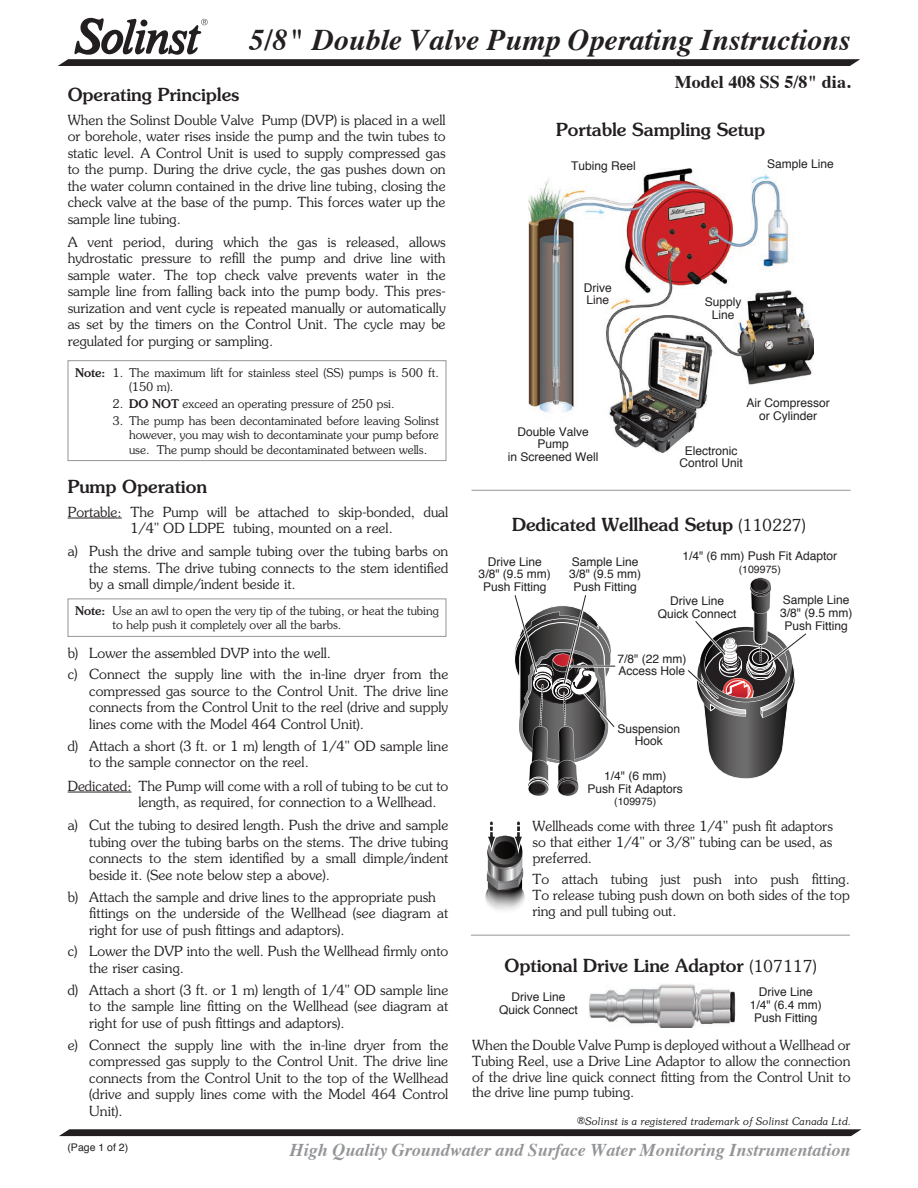
<style>
.page{position:relative;width:918px;height:1188px;background:#fff}
.page>*{position:absolute;margin:0;border:0;box-sizing:border-box;transform-origin:0 0}
.t1{font:italic 700 30px "Times";color:#231f20}
.Subtitle{font:500 18px "Souvenir Std";color:#231f20}
.t2{font:italic 700 18px "Times";color:#939598}
.t3{font:700 18px "Times";color:#231f20}
.Numbered_Paragraph{font:300 13.95px/16.5px "Souvenir Std";color:#231f20;text-align:justify}
.BOdy{font:300 13.95px/16.5px "Souvenir Std";color:#231f20;text-align:justify}
.Body{font:300 13.95px/15.8px "Souvenir Std";color:#231f20;text-align:justify}
.Figure_Text_Justify{font:12px/12.8px "Helvetica";color:#231f20;text-align:center}
.Notes_Text{font:300 12px/14.2px "Souvenir Std";color:#231f20}
.BOdy-2{font:italic 300 10.5px "Souvenir Std";color:#231f20}
.Figure_Text_Justify-2{font:10.5px "Helvetica";color:#231f20}
.s1{font-weight:500}
.s2{font-weight:300;font-size:16.5px}
.s3{font-size:9.75px}
</style>
<div class="page">
<svg style="left:59px;top:1129px;width:803px;height:7px;background:#2e2b2c"></svg>
<svg style="left:58px;top:18px;width:802px;height:48px"></svg>
<img style="left:528px;top:168px;width:286px;height:285px">
<div style="left:68px;top:360px;width:378px;height:101px;border:1px solid #939598"></div>
<svg style="left:514px;top:595px;width:101px;height:201px"></svg>
<svg style="left:687px;top:578px;width:120px;height:201px"></svg>
<hr style="left:68px;top:518px;width:54px;height:1px;background:#231f20">
<img style="left:588px;top:984px;width:148px;height:44px">
<svg style="left:485px;top:823px;width:40px;height:87px"></svg>
<hr style="left:472px;top:490px;width:378px;height:1px;background:#939598">
<div style="left:68px;top:599px;width:378px;height:38px;border:1px solid #939598"></div>
<hr style="left:68px;top:792px;width:64px;height:1px;background:#231f20">
<hr style="left:471px;top:935px;width:379px;height:1px;background:#939598">
<h1 class="t1" style="left:250px;top:11px;width:602px">5/8" Double Valve Pump Operating Instructions</h1>
<p class="Subtitle" style="left:68px;top:84px;width:173px">Operating Principles</p>
<p class="BOdy" style="left:68px;top:111px;width:380px">When the Solinst Double Valve Pump (DVP) is placed in a well or borehole, water rises inside the pump and the twin tubes to static level. A Control Unit is used to supply compressed gas to the pump. During the drive cycle, the gas pushes down on the water column contained in the drive line tubing, closing the check valve at the base of the pump. This forces water up the sample line tubing.</p>
<p class="BOdy" style="left:68px;top:233px;width:380px">A vent period, during which the gas is released, allows hydrostatic pressure to refill the pump and drive line with sample water. The top check valve prevents water in the sample line from falling back into the pump body. This pres&shy;surization and vent cycle is repeated manually or automatically as set by the timers on the Control Unit. The cycle may be regulated for purging or sampling.</p>
<p class="Notes_Text" style="left:129px;top:365px;width:311px;text-indent:-54px"><span class="s1">Note:</span> 1. The maximum lift for stainless steel (SS) pumps is 500 ft. (150 m).</p>
<p class="Notes_Text" style="left:113px;top:397px;width:284px">2. <span class="s1">DO NOT</span> exceed an operating pressure of 250 psi.</p>
<p class="Notes_Text" style="left:129px;top:414px;width:311px;text-align:justify;text-indent:-16px">3. The pump has been decontaminated before leaving Solinst however, you may wish to decontaminate your pump before use. The pump should be decontaminated between wells.</p>
<p class="Subtitle" style="left:68px;top:476px;width:141px">Pump Operation</p>
<p class="BOdy" style="left:68px;top:503px;width:382px;text-align:center">Portable: The Pump will be attached to skip-bonded, dual<br>1/4" OD LDPE tubing, mounted on a reel.</p>
<p class="Numbered_Paragraph" style="left:89px;top:543px;width:361px;text-indent:-22px">a) Push the drive and sample tubing over the tubing barbs on the stems. The drive tubing connects to the stem identified by a small dimple/indent beside it.</p>
<p class="Notes_Text" style="left:113px;top:604px;width:328px;text-indent:-38px"><span class="s1">Note:</span> Use an awl to open the very tip of the tubing, or heat the tubing to help push it completely over all the barbs.</p>
<p class="Numbered_Paragraph" style="left:68px;top:644px;width:265px">b) Lower the assembled DVP into the well.</p>
<p class="Numbered_Paragraph" style="left:89px;top:666px;width:361px;text-indent:-22px">c) Connect the supply line with the in-line dryer from the compressed gas source to the Control Unit. The drive line connects from the Control Unit to the reel (drive and supply lines come with the Model 464 Control Unit).</p>
<p class="Numbered_Paragraph" style="left:89px;top:738px;width:361px;text-indent:-22px">d) Attach a short (3 ft. or 1 m) length of 1/4" OD sample line to the sample connector on the reel.</p>
<p class="BOdy" style="left:138px;top:777px;width:311px;text-indent:-71px">Dedicated: The Pump will come with a roll of tubing to be cut to length, as required, for connection to a Wellhead.</p>
<p class="Numbered_Paragraph" style="left:89px;top:817px;width:361px;text-indent:-22px">a) Cut the tubing to desired length. Push the drive and sample tubing over the tubing barbs on the stems. The drive tubing connects to the stem identified by a small dimple/indent beside it. (See note below step a above).</p>
<p class="Numbered_Paragraph" style="left:89px;top:888px;width:361px;text-align:left;text-indent:-22px">b) Attach the sample and drive lines to the appropriate push fittings on the underside of the Wellhead (see diagram at right for use of push fittings and adaptors).</p>
<p class="Numbered_Paragraph" style="left:89px;top:943px;width:361px;text-indent:-22px">c) Lower the DVP into the well. Push the Wellhead firmly onto the riser casing.</p>
<p class="Numbered_Paragraph" style="left:89px;top:982px;width:361px;text-indent:-22px">d) Attach a short (3 ft. or 1 m) length of 1/4" OD sample line to the sample line fitting on the Wellhead (see diagram at right for use of push fittings and adaptors).</p>
<p class="Numbered_Paragraph" style="left:89px;top:1037px;width:361px;text-indent:-22px">e) Connect the supply line with the in-line dryer from the compressed gas supply to the Control Unit. The drive line connects from the Control Unit to the top of the Wellhead (drive and supply lines come with the Model 464 Control Unit).</p>
<p class="t3" style="left:675px;top:64px;width:177px">Model 408 SS 5/8" dia.</p>
<p class="Subtitle" style="left:556px;top:119px;width:210px">Portable Sampling Setup</p>
<p class="Figure_Text_Justify" style="left:571px;top:160px;width:66px">Tubing Reel</p>
<p class="Figure_Text_Justify" style="left:767px;top:158px;width:68px">Sample Line</p>
<p class="Figure_Text_Justify" style="left:584px;top:281px;width:29px;text-align:left">Drive<br>Line</p>
<p class="Figure_Text_Justify" style="left:508px;top:425px;width:92px">Double Valve<br>Pump<br>in Screened Well</p>
<p class="Figure_Text_Justify" style="left:705px;top:296px;width:38px">Supply<br>Line</p>
<p class="Figure_Text_Justify" style="left:747px;top:397px;width:85px">Air Compressor or Cylinder</p>
<p class="Figure_Text_Justify" style="left:679px;top:445px;width:65px">Electronic<br>Control Unit</p>
<p class="Subtitle" style="left:512px;top:514px;width:295px">Dedicated Wellhead Setup <span class="s2">(110227)</span></p>
<p class="Figure_Text_Justify" style="left:479px;top:555px;width:74px">Drive Line<br>3/8" (9.5 mm)<br>Push Fitting</p>
<p class="Figure_Text_Justify" style="left:658px;top:595px;width:80px">Drive Line<br>Quick Connect</p>
<p class="Figure_Text_Justify" style="left:682px;top:550px;width:156px">1/4" (6 mm) Push Fit Adaptor</p>
<p class="Figure_Text_Justify-2" style="left:739px;top:561px;width:44px">(109975)</p>
<p class="Figure_Text_Justify" style="left:569px;top:555px;width:74px">Sample Line<br>3/8" (9.5 mm)<br>Push Fitting</p>
<p class="Figure_Text_Justify" style="left:780px;top:594px;width:74px">Sample Line<br>3/8" (9.5 mm)<br>Push Fitting</p>
<p class="Figure_Text_Justify" style="left:617px;top:652px;width:70px;text-align:left">7/8" (22 mm)<br>Access Hole</p>
<p class="Figure_Text_Justify" style="left:617px;top:722px;width:64px">Suspension<br>Hook</p>
<p class="Figure_Text_Justify" style="left:588px;top:770px;width:97px">1/4" (6 mm)<br>Push Fit Adaptors</p>
<p class="Figure_Text_Justify-2" style="left:614px;top:794px;width:44px">(109975)</p>
<p class="Body" style="left:532px;top:819px;width:302px">Wellheads come with three 1/4" push fit adaptors so that either 1/4" or 3/8" tubing can be used, as preferred.</p>
<p class="Body" style="left:532px;top:871px;width:319px">To attach tubing just push into push fitting.<br>To release tubing push down on both sides of the top ring and pull tubing out.</p>
<p class="Subtitle" style="left:505px;top:954px;width:314px">Optional Drive Line Adaptor <span class="s2">(107117)</span></p>
<p class="Figure_Text_Justify" style="left:499px;top:991px;width:80px">Drive Line<br>Quick Connect</p>
<p class="Figure_Text_Justify" style="left:750px;top:986px;width:74px">Drive Line<br>1/4" (6.4 mm)<br>Push Fitting</p>
<p class="Body" style="left:472px;top:1037px;width:380px">When the Double Valve Pump is deployed without a Wellhead or Tubing Reel, use a Drive Line Adaptor to allow the connection of the drive line quick connect fitting from the Control Unit to the drive line pump tubing.</p>
<p class="BOdy-2" style="left:577px;top:1115px;width:276px"><span class="s3">®</span>Solinst is a registered trademark of Solinst Canada Ltd.</p>
<p class="Figure_Text_Justify-2" style="left:68px;top:1139px;width:62px">(Page 1 of 2)</p>
<p class="t2" style="left:290px;top:1133px;width:562px">High Quality Groundwater and Surface Water Monitoring Instrumentation</p>
</div>
